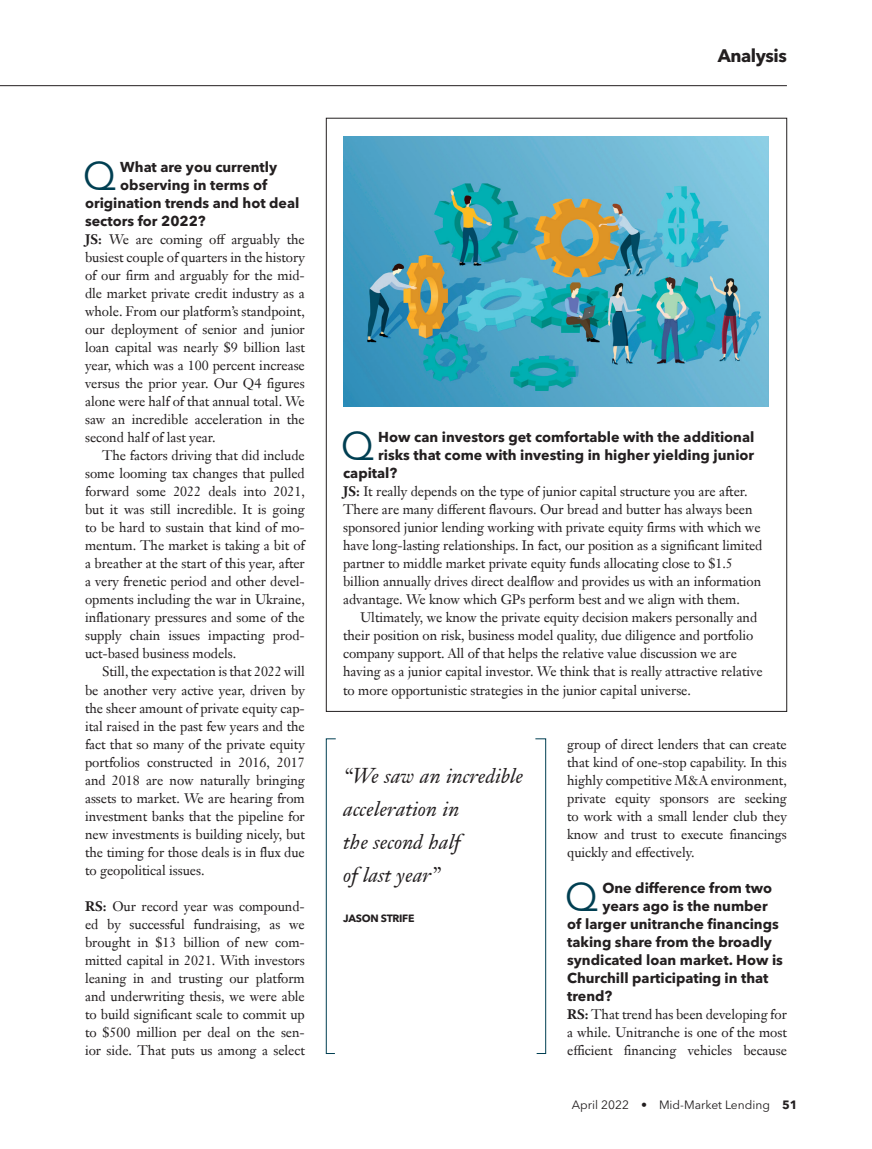
<style>
.page{position:relative;width:872px;height:1149px;background:#fff}
.page>*{position:absolute;margin:0;border:0;box-sizing:border-box;transform-origin:0 0}
.E_Analysis_Q_A_Quest{font:39.6px "Avenir Next LT Pro";color:#003f52}
.J_Analysis_Quote_sma{font:italic 21px/33px "Janson Text LT Pro";color:#231f20}
.t1{font:700 18px "Avenir Next LT Pro";letter-spacing:-.025em;color:#231f20}
.E_Analysis_Q_A_Quest-2{font:700 14.25px "Avenir Next LT Pro";color:#231f20}
.F_Analysis_Body_NO_i{font:13.5px/18px "Janson Text LT Pro";letter-spacing:-.005em;color:#231f20;text-align:justify}
.G__Analysis_Body_Ind{font:13.5px/18px "Janson Text LT Pro";letter-spacing:-.005em;color:#231f20;text-align:justify}
.F1_Analysis_BoxOut_B{font:13.5px/18px "Janson Text LT Pro";letter-spacing:-.005em;color:#231f20}
.t2{font:12px "Avenir Next LT Pro";color:#231f20}
.K_Analysis_quote_nam{font:700 10.5px "Avenir Next LT Pro";letter-spacing:-.025em;color:#231f20}
.s1{font-weight:700}
</style>
<div class="page">
<hr style="left:0;top:85px;width:787px;height:1px;background:#231f20">
<svg style="left:535px;top:738px;width:11px;height:315px"></svg>
<svg style="left:325px;top:738px;width:11px;height:315px"></svg>
<img style="left:343px;top:136px;width:425px;height:270px">
<h3 class="t1" style="left:717px;top:45px;width:71px">Analysis</h3>
<p class="E_Analysis_Q_A_Quest" style="left:83px;top:152px;width:35px">Q</p>
<p class="E_Analysis_Q_A_Quest-2" style="left:120px;top:158px;width:158px">What are you currently</p>
<p class="E_Analysis_Q_A_Quest-2" style="left:120px;top:176px;width:148px">observing in terms of</p>
<p class="E_Analysis_Q_A_Quest-2" style="left:85px;top:194px;width:216px">origination trends and hot deal</p>
<p class="E_Analysis_Q_A_Quest-2" style="left:85px;top:212px;width:122px">sectors for 2022?</p>
<p class="F_Analysis_Body_NO_i" style="left:85px;top:230px;width:221px"><span class="s1">JS:</span> We are coming off arguably the busiest couple of quarters in the history of our firm and arguably for the mid&shy;dle market private credit industry as a whole. From our platform’s standpoint, our deployment of senior and junior loan capital was nearly $9 billion last year, which was a 100 percent increase versus the prior year. Our Q4 figures alone were half of that annual total. We saw an incredible acceleration in the second half of last year.</p>
<p class="G__Analysis_Body_Ind" style="left:85px;top:446px;width:221px;text-indent:17px">The factors driving that did include some looming tax changes that pulled forward some 2022 deals into 2021, but it was still incredible. It is going to be hard to sustain that kind of mo&shy;mentum. The market is taking a bit of a breather at the start of this year, after a very frenetic period and other devel&shy;opments including the war in Ukraine, inflationary pressures and some of the supply chain issues impacting prod&shy;uct-based business models.</p>
<p class="G__Analysis_Body_Ind" style="left:85px;top:662px;width:221px;text-indent:17px">Still, the expectation is that 2022 will be another very active year, driven by the sheer amount of private equity cap&shy;ital raised in the past few years and the fact that so many of the private equity portfolios constructed in 2016, 2017 and 2018 are now naturally bringing assets to market. We are hearing from investment banks that the pipeline for new investments is building nicely, but the timing for those deals is in flux due to geopolitical issues.</p>
<p class="F_Analysis_Body_NO_i" style="left:85px;top:896px;width:221px"><span class="s1">RS:</span> Our record year was compound&shy;ed by successful fundraising, as we brought in $13 billion of new com&shy;mitted capital in 2021. With investors leaning in and trusting our platform and underwriting thesis, we were able to build significant scale to commit up to $500 million per deal on the sen&shy;ior side. That puts us among a select</p>
<p class="E_Analysis_Q_A_Quest" style="left:341px;top:422px;width:35px">Q</p>
<p class="E_Analysis_Q_A_Quest-2" style="left:378px;top:428px;width:377px">How can investors get comfortable with the additional</p>
<p class="E_Analysis_Q_A_Quest-2" style="left:378px;top:446px;width:377px">risks that come with investing in higher yielding junior</p>
<p class="E_Analysis_Q_A_Quest-2" style="left:343px;top:464px;width:56px">capital?</p>
<p class="F1_Analysis_BoxOut_B" style="left:343px;top:482px;width:421px"><span class="s1">JS:</span> It really depends on the type of junior capital structure you are after.<br>There are many different flavours. Our bread and butter has always been sponsored junior lending working with private equity firms with which we have long-lasting relationships. In fact, our position as a significant limited partner to middle market private equity funds allocating close to $1.5 billion annually drives direct dealflow and provides us with an information advantage. We know which GPs perform best and we align with them.</p>
<p class="F1_Analysis_BoxOut_B" style="left:343px;top:608px;width:421px;text-indent:17px">Ultimately, we know the private equity decision makers personally and their position on risk, business model quality, due diligence and portfolio company support. All of that helps the relative value discussion we are having as a junior capital investor. We think that is really attractive relative to more opportunistic strategies in the junior capital universe.</p>
<p class="J_Analysis_Quote_sma" style="left:343px;top:758px;width:181px">“We saw an incredible acceleration in<br>the second half<br>of last year”</p>
<p class="K_Analysis_quote_nam" style="left:343px;top:911px;width:73px">JASON STRIFE</p>
<p class="F_Analysis_Body_NO_i" style="left:567px;top:734px;width:221px">group of direct lenders that can create that kind of one-stop capability. In this highly competitive M&amp;A environment, private equity sponsors are seeking to work with a small lender club they know and trust to execute financings quickly and effectively.</p>
<p class="E_Analysis_Q_A_Quest" style="left:565px;top:872px;width:35px">Q</p>
<p class="E_Analysis_Q_A_Quest-2" style="left:602px;top:878px;width:171px">One difference from two</p>
<p class="E_Analysis_Q_A_Quest-2" style="left:602px;top:896px;width:167px">years ago is the number</p>
<p class="E_Analysis_Q_A_Quest-2" style="left:567px;top:914px;width:213px">of larger unitranche financings</p>
<p class="E_Analysis_Q_A_Quest-2" style="left:567px;top:932px;width:206px">taking share from the broadly</p>
<p class="E_Analysis_Q_A_Quest-2" style="left:567px;top:950px;width:217px">syndicated loan market. How is</p>
<p class="E_Analysis_Q_A_Quest-2" style="left:567px;top:968px;width:203px">Churchill participating in that</p>
<p class="E_Analysis_Q_A_Quest-2" style="left:567px;top:986px;width:47px">trend?</p>
<p class="F_Analysis_Body_NO_i" style="left:567px;top:1004px;width:221px"><span class="s1">RS:</span> That trend has been developing for a while. Unitranche is one of the most efficient financing vehicles because</p>
<p class="t2" style="left:572px;top:1097px;width:227px">April 2022 • Mid-Market Lending <span class="s1">51</span></p>
</div>
